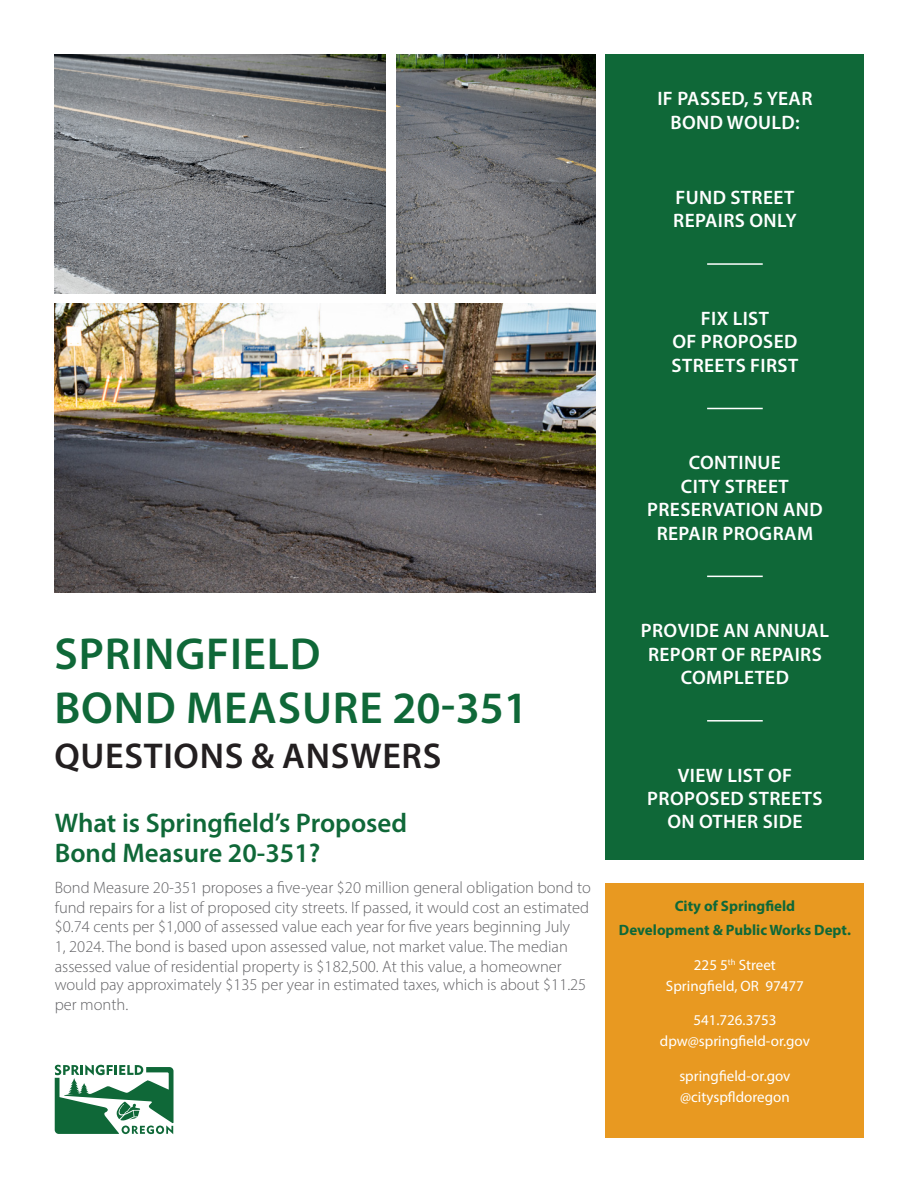
<style>
.page{position:relative;width:918px;height:1188px;background:#fff}
.page>*{position:absolute;margin:0;border:0;box-sizing:border-box;transform-origin:0 0}
.Header_1__blue{font:600 45px "Myriad Pro";letter-spacing:.02em;color:#0f6838}
.Header_1__blue-2{font:600 36px "Myriad Pro";letter-spacing:.02em;color:#231f20}
.Sub-head{font:600 27px "Myriad Pro";color:#0f6838}
.Key_Points_Event_Dates{font:600 19.5px/23.4px "Myriad Pro";letter-spacing:.02em;color:#fff;text-align:center}
.Body_Copy{font:300 16.5px/19.8px "Myriad Pro";color:#636366}
.Contact_Info{font:15px/21px "Myriad Pro";color:#fff;text-align:center}
.t1{font:700 15px "Myriad Pro";color:#0f6838}
</style>
<div class="page">
<img style="left:55px;top:54px;width:330px;height:239px">
<img style="left:397px;top:54px;width:198px;height:239px">
<img style="left:55px;top:303px;width:540px;height:290px">
<div style="left:606px;top:54px;width:258px;height:806px;background:#0f6838"></div>
<svg style="left:55px;top:1065px;width:119px;height:69px"></svg>
<hr style="left:707px;top:263px;width:56px;height:2px;background:#fff">
<hr style="left:707px;top:408px;width:56px;height:1px;background:#fff">
<hr style="left:707px;top:576px;width:56px;height:1px;background:#fff">
<hr style="left:707px;top:720px;width:56px;height:2px;background:#fff">
<div style="left:606px;top:883px;width:258px;height:255px;background:#e89921"></div>
<p class="Key_Points_Event_Dates" style="left:657px;top:87px;width:156px">IF PASSED, 5 YEAR<br>BOND WOULD:</p>
<p class="Key_Points_Event_Dates" style="left:673px;top:185px;width:125px;text-align:left">FUND STREET<br>REPAIRS ONLY</p>
<p class="Key_Points_Event_Dates" style="left:672px;top:306px;width:128px">FIX LIST<br>OF PROPOSED<br>STREETS FIRST</p>
<p class="Key_Points_Event_Dates" style="left:647px;top:451px;width:177px">CONTINUE<br>CITY STREET<br>PRESERVATION AND<br>REPAIR PROGRAM</p>
<p class="Header_1__blue" style="left:54px;top:625px;width:268px">SPRINGFIELD</p>
<p class="Header_1__blue" style="left:54px;top:679px;width:475px">BOND MEASURE 20-351</p>
<p class="Header_1__blue-2" style="left:54px;top:733px;width:389px">QUESTIONS &amp; ANSWERS</p>
<p class="Sub-head" style="left:55px;top:806px;width:354px">What is Springfield’s Proposed</p>
<p class="Sub-head" style="left:55px;top:836px;width:267px">Bond Measure 20-351?</p>
<p class="Body_Copy" style="left:55px;top:877px;width:538px">Bond Measure 20-351 proposes a five-year $20 million general obligation bond to fund repairs for a list of proposed city streets. If passed, it would cost an estimated $0.74 cents per $1,000 of assessed value each year for five years beginning July<br>1, 2024. The bond is based upon assessed value, not market value. The median assessed value of residential property is $182,500. At this value, a homeowner</p>
<p class="Body_Copy" style="left:55px;top:975px;width:533px">would pay approximately $135 per year in estimated taxes, which is about $11.25 per month.</p>
<p class="Key_Points_Event_Dates" style="left:641px;top:619px;width:190px">PROVIDE AN ANNUAL<br>REPORT OF REPAIRS<br>COMPLETED</p>
<p class="Key_Points_Event_Dates" style="left:647px;top:763px;width:177px">VIEW LIST OF<br>PROPOSED STREETS<br>ON OTHER SIDE</p>
<p class="t1" style="left:675px;top:896px;width:122px">City of Springfield</p>
<p class="t1" style="left:619px;top:920px;width:233px">Development &amp; Public Works Dept.</p>
<p class="Contact_Info" style="left:666px;top:954px;width:139px">225 5<sup>th</sup> Street<br>Springfield, OR 97477</p>
<p class="Contact_Info" style="left:660px;top:1010px;width:152px">541.726.3753 dpw@springfield-or.gov</p>
<p class="Contact_Info" style="left:679px;top:1065px;width:113px;text-align:left">springfield-or.gov @cityspfldoregon</p>
</div>
